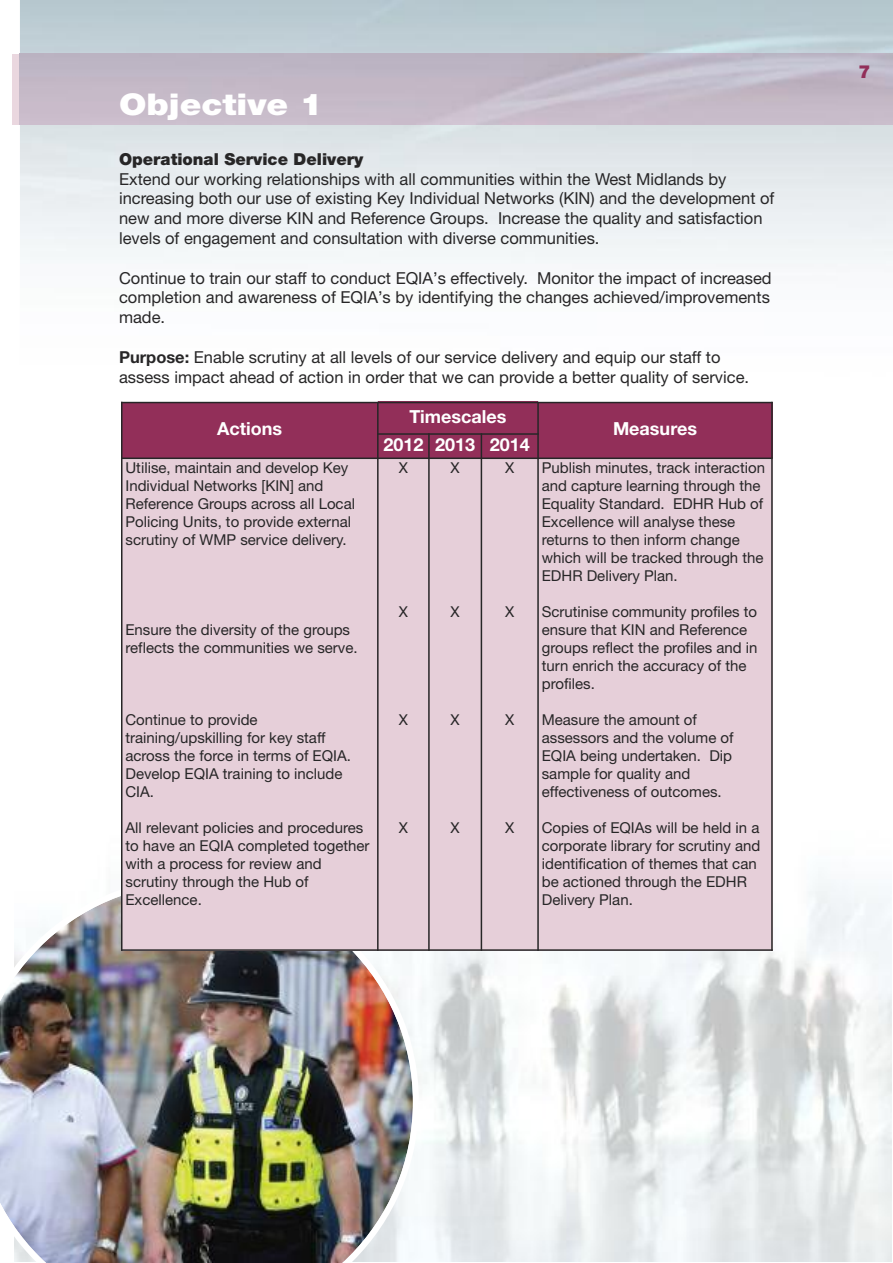
<style>
.page{position:relative;width:893px;height:1263px;background:#fff}
.page>*{position:absolute;margin:0;border:0;box-sizing:border-box;transform-origin:0 0}
.t1{font:900 30px "Helvetica Neue LT";color:#fff;scale:1.15 1}
.t2{font:700 18px "Helvetica Neue LT";color:#fff}
.t3{font:900 18px "Helvetica Neue LT";color:#922f59}
.t4{font:16.5px/19.8px "Helvetica Neue LT";color:#272627}
.t5{font:900 16.5px "Helvetica Neue LT";color:#272627}
.t6{font:15px/18px "Helvetica Neue LT";color:#272627}
.s1{font-weight:700}
</style>
<div class="page">
<img style="left:20px;top:0;width:873px;height:402px">
<img style="left:419px;top:874px;width:472px;height:387px">
<div style="left:13px;top:54px;width:7px;height:70px;background:#ead7df"></div>
<img style="left:20px;top:54px;width:873px;height:70px">
<img style="left:0;top:896px;width:419px;height:367px">
<div style="left:121px;top:402px;width:257px;height:56px;background:#922f59"></div>
<div style="left:378px;top:402px;width:160px;height:32px;background:#922f59"></div>
<div style="left:538px;top:402px;width:235px;height:56px;background:#922f59"></div>
<div style="left:378px;top:434px;width:51px;height:24px;background:#922f59"></div>
<div style="left:429px;top:434px;width:52px;height:24px;background:#922f59"></div>
<div style="left:481px;top:434px;width:57px;height:24px;background:#922f59"></div>
<div style="left:121px;top:458px;width:257px;height:493px;background:#e6cfd9"></div>
<div style="left:378px;top:458px;width:51px;height:493px;background:#e6cfd9"></div>
<div style="left:429px;top:458px;width:52px;height:493px;background:#e6cfd9"></div>
<div style="left:481px;top:458px;width:57px;height:493px;background:#e6cfd9"></div>
<div style="left:538px;top:458px;width:235px;height:493px;background:#e6cfd9"></div>
<hr style="left:121px;top:402px;width:1px;height:549px;background:#272627">
<hr style="left:377px;top:402px;width:2px;height:549px;background:#272627">
<hr style="left:428px;top:433px;width:2px;height:518px;background:#272627">
<hr style="left:481px;top:433px;width:1px;height:518px;background:#272627">
<hr style="left:537px;top:402px;width:2px;height:549px;background:#272627">
<hr style="left:771px;top:402px;width:2px;height:549px;background:#272627">
<hr style="left:121px;top:402px;width:652px;height:1px;background:#272627">
<hr style="left:377px;top:433px;width:162px;height:2px;background:#272627">
<hr style="left:121px;top:457px;width:652px;height:2px;background:#272627">
<hr style="left:121px;top:949px;width:652px;height:2px;background:#272627">
<h1 class="t1" style="left:119px;top:94px;width:179px">Objective 1</h1>
<p class="t5" style="left:119px;top:153px;width:246px">Operational Service Delivery</p>
<p class="t4" style="left:119px;top:170px;width:657px">Extend our working relationships with all communities within the West Midlands by increasing both our use of existing Key Individual Networks (KIN) and the development of new and more diverse KIN and Reference Groups. Increase the quality and satisfaction levels of engagement and consultation with diverse communities.</p>
<p class="t4" style="left:119px;top:269px;width:654px;text-align:justify">Continue to train our staff to conduct EQIA’s effectively. Monitor the impact of increased completion and awareness of EQIA’s by identifying the changes achieved/improvements made.</p>
<p class="t4" style="left:119px;top:349px;width:632px"><span class="s1">Purpose:</span> Enable scrutiny at all levels of our service delivery and equip our staff to assess impact ahead of action in order that we can provide a better quality of service.</p>
<p class="t2" style="left:217px;top:422px;width:66px">Actions</p>
<p class="t6" style="left:125px;top:460px;width:231px">Utilise, maintain and develop Key Individual Networks [KIN] and Reference Groups across all Local Policing Units, to provide external scrutiny of WMP service delivery.</p>
<p class="t6" style="left:125px;top:622px;width:234px">Ensure the diversity of the groups reflects the communities we serve.</p>
<p class="t6" style="left:125px;top:712px;width:227px">Continue to provide training/upskilling for key staff across the force in terms of EQIA.<br>Develop EQIA training to include<br>CIA.</p>
<p class="t6" style="left:125px;top:820px;width:246px">All relevant policies and procedures to have an EQIA completed together with a process for review and scrutiny through the Hub of<br>Excellence.</p>
<p class="t2" style="left:409px;top:410px;width:99px">Timescales</p>
<p class="t2" style="left:383px;top:438px;width:148px">2012 2013 2014</p>
<p class="t6" style="left:399px;top:460px;width:11px">X</p>
<p class="t6" style="left:451px;top:460px;width:11px">X</p>
<p class="t6" style="left:505px;top:460px;width:11px">X</p>
<p class="t6" style="left:399px;top:604px;width:11px">X</p>
<p class="t6" style="left:451px;top:604px;width:11px">X</p>
<p class="t6" style="left:505px;top:604px;width:11px">X</p>
<p class="t6" style="left:399px;top:712px;width:11px">X</p>
<p class="t6" style="left:451px;top:712px;width:11px">X</p>
<p class="t6" style="left:505px;top:712px;width:11px">X</p>
<p class="t6" style="left:399px;top:820px;width:11px">X</p>
<p class="t6" style="left:451px;top:820px;width:11px">X</p>
<p class="t6" style="left:505px;top:820px;width:11px">X</p>
<p class="t2" style="left:613px;top:422px;width:85px">Measures</p>
<p class="t6" style="left:542px;top:460px;width:225px">Publish minutes, track interaction and capture learning through the<br>Equality Standard. EDHR Hub of<br>Excellence will analyse these returns to then inform change which will be tracked through the<br>EDHR Delivery Plan.</p>
<p class="t6" style="left:542px;top:604px;width:217px">Scrutinise community profiles to ensure that KIN and Reference groups reflect the profiles and in turn enrich the accuracy of the profiles.</p>
<p class="t6" style="left:542px;top:712px;width:193px">Measure the amount of assessors and the volume of<br>EQIA being undertaken. Dip sample for quality and effectiveness of outcomes.</p>
<p class="t6" style="left:542px;top:820px;width:220px">Copies of EQIAs will be held in a corporate library for scrutiny and identification of themes that can be actioned through the EDHR<br>Delivery Plan.</p>
<p class="t3" style="left:858px;top:65px;width:14px">7</p>
</div>
